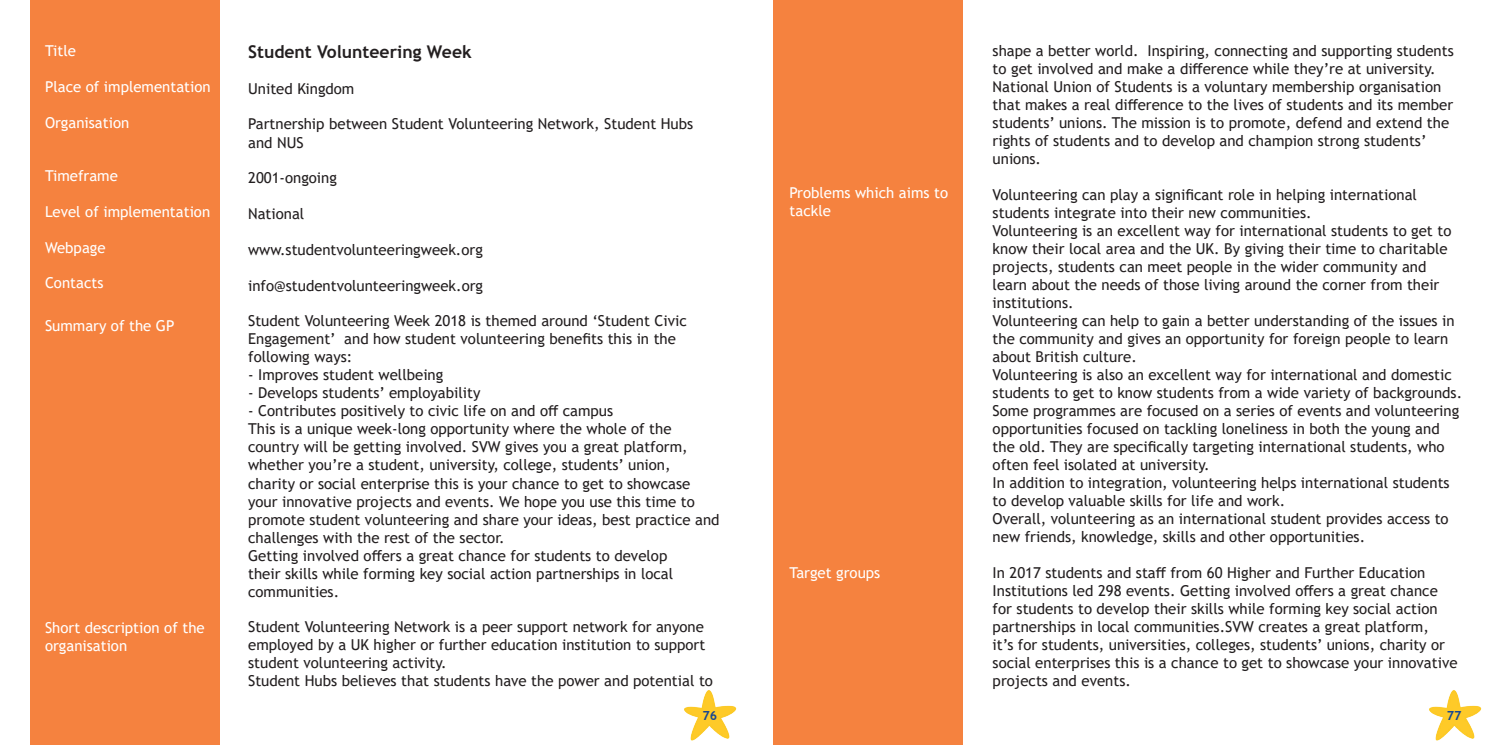
<style>
.page{position:relative;width:1489px;height:745px;background:#fff}
.page>*{position:absolute;margin:0;border:0;box-sizing:border-box;transform-origin:0 0}
.t1{font:700 17.5px "Trebuchet MS";color:#231f20}
.t2{font:15px/18px "Trebuchet MS";color:#231f20}
.t3{font:15px/18px "Trebuchet MS";color:#fff}
.t4{font:700 12.5px "Trebuchet MS";color:#184790}
</style>
<div class="page">
<img style="left:1429px;top:690px;width:53px;height:51px">
<img style="left:684px;top:690px;width:53px;height:51px">
<div style="left:772px;top:0;width:190px;height:744px;background:#f5823f"></div>
<div style="left:30px;top:0;width:190px;height:744px;background:#f5823f"></div>
<p class="t3" style="left:45px;top:42px;width:32px">Title</p>
<p class="t3" style="left:45px;top:77px;width:167px">Place of implementation</p>
<p class="t3" style="left:45px;top:113px;width:86px">Organisation</p>
<p class="t3" style="left:45px;top:166px;width:74px">Timeframe</p>
<p class="t3" style="left:45px;top:202px;width:167px">Level of implementation</p>
<p class="t3" style="left:45px;top:238px;width:62px">Webpage</p>
<p class="t3" style="left:45px;top:274px;width:60px">Contacts</p>
<p class="t3" style="left:45px;top:316px;width:131px">Summary of the GP</p>
<p class="t3" style="left:45px;top:618px;width:161px">Short description of the organisation</p>
<p class="t1" style="left:248px;top:41px;width:225px">Student Volunteering Week</p>
<p class="t2" style="left:248px;top:79px;width:108px">United Kingdom</p>
<p class="t2" style="left:248px;top:115px;width:446px">Partnership between Student Volunteering Network, Student Hubs and NUS</p>
<p class="t2" style="left:248px;top:169px;width:90px">2001-ongoing</p>
<p class="t2" style="left:248px;top:204px;width:58px">National</p>
<p class="t2" style="left:248px;top:240px;width:236px">www.studentvolunteeringweek.org</p>
<p class="t2" style="left:248px;top:276px;width:236px">info@studentvolunteeringweek.org</p>
<p class="t2" style="left:248px;top:311px;width:440px">Student Volunteering Week 2018 is themed around ‘Student Civic<br>Engagement’ and how student volunteering benefits this in the following ways:</p>
<p class="t2" style="left:248px;top:365px;width:197px">- Improves student wellbeing</p>
<p class="t2" style="left:248px;top:383px;width:234px">- Develops students’ employability</p>
<p class="t2" style="left:248px;top:401px;width:473px">- Contributes positively to civic life on and off campus<br>This is a unique week-long opportunity where the whole of the country will be getting involved. SVW gives you a great platform, whether you’re a student, university, college, students’ union, charity or social enterprise this is your chance to get to showcase your innovative projects and events. We hope you use this time to promote student volunteering and share your ideas, best practice and challenges with the rest of the sector.<br>Getting involved offers a great chance for students to develop<br>their skills while forming key social action partnerships in local communities.</p>
<p class="t2" style="left:248px;top:617px;width:466px">Student Volunteering Network is a peer support network for anyone employed by a UK higher or further education institution to support student volunteering activity.<br>Student Hubs believes that students have the power and potential to</p>
<p class="t3" style="left:789px;top:184px;width:160px">Problems which aims to tackle</p>
<p class="t3" style="left:789px;top:563px;width:92px">Target groups</p>
<p class="t2" style="left:992px;top:42px;width:462px">shape a better world. Inspiring, connecting and supporting students to get involved and make a difference while they’re at university.<br>National Union of Students is a voluntary membership organisation that makes a real difference to the lives of students and its member students’ unions. The mission is to promote, defend and extend the rights of students and to develop and champion strong students’ unions.</p>
<p class="t2" style="left:992px;top:185px;width:471px">Volunteering can play a significant role in helping international students integrate into their new communities.<br>Volunteering is an excellent way for international students to get to know their local area and the UK. By giving their time to charitable projects, students can meet people in the wider community and learn about the needs of those living around the corner from their institutions.<br>Volunteering can help to gain a better understanding of the issues in the community and gives an opportunity for foreign people to learn about British culture.<br>Volunteering is also an excellent way for international and domestic students to get to know students from a wide variety of backgrounds.<br>Some programmes are focused on a series of events and volunteering opportunities focused on tackling loneliness in both the young and the old. They are specifically targeting international students, who often feel isolated at university.<br>In addition to integration, volunteering helps international students to develop valuable skills for life and work.<br>Overall, volunteering as an international student provides access to new friends, knowledge, skills and other opportunities.</p>
<p class="t2" style="left:992px;top:563px;width:466px">In 2017 students and staff from 60 Higher and Further Education Institutions led 298 events. Getting involved offers a great chance for students to develop their skills while forming key social action partnerships in local communities.SVW creates a great platform,<br>it’s for students, universities, colleges, students’ unions, charity or social enterprises this is a chance to get to showcase your innovative projects and events.</p>
<p class="t4" style="left:702px;top:707px;width:16px">76</p>
<p class="t4" style="left:1446px;top:707px;width:16px">77</p>
</div>
